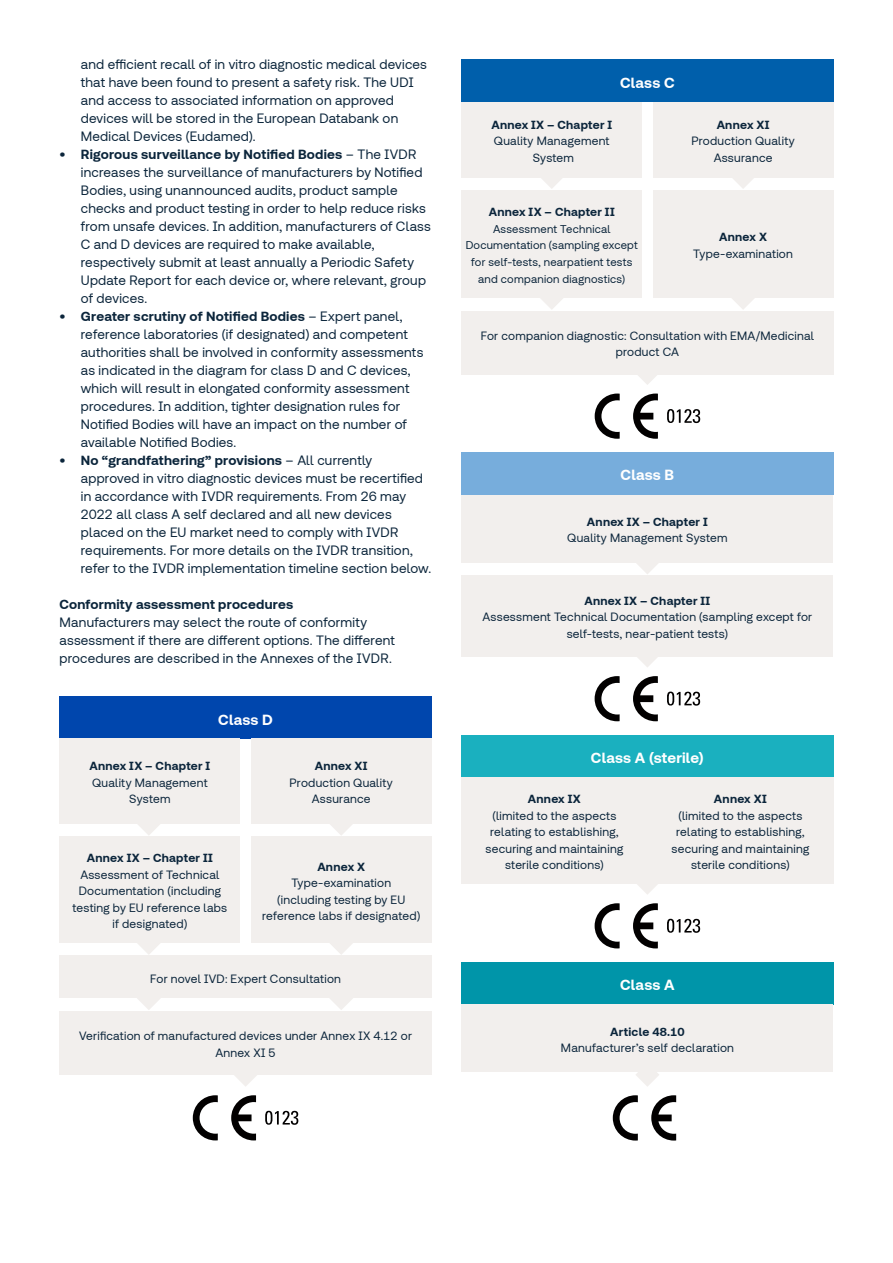
<style>
.page{position:relative;width:893px;height:1263px;background:#fff}
.page>*{position:absolute;margin:0;border:0;box-sizing:border-box;transform-origin:0 0}
.t1{font:700 15px "TUVSUD Pro";letter-spacing:.015em;color:#fff}
.t2{font:13.5px/18px "TUVSUD Pro";letter-spacing:.015em;color:#0b253b}
.t3{font:700 13.5px "TUVSUD Pro";letter-spacing:.015em;color:#0b253b}
.t4{font:12px/16.5px "TUVSUD Pro";letter-spacing:.02em;color:#0b253b;text-align:center}
.t5{font:700 12px "TUVSUD Pro";letter-spacing:.02em;color:#0b253b}
.t6{font:11.25px/16.5px "TUVSUD Pro";letter-spacing:.02em;color:#0b253b;text-align:center}
.s1{font-weight:700}
</style>
<div class="page">
<div style="left:60px;top:696px;width:372px;height:43px;background:#0046ad"></div>
<div style="left:60px;top:739px;width:180px;height:85px;background:#f2efed"></div>
<div style="left:251px;top:739px;width:181px;height:85px;background:#f2efed"></div>
<div style="left:60px;top:837px;width:180px;height:106px;background:#f2efed"></div>
<div style="left:251px;top:837px;width:181px;height:106px;background:#f2efed"></div>
<div style="left:60px;top:956px;width:372px;height:42px;background:#f2efed"></div>
<div style="left:60px;top:1011px;width:372px;height:64px;background:#f2efed"></div>
<svg style="left:231px;top:1095px;width:25px;height:45px"></svg>
<svg style="left:193px;top:1095px;width:25px;height:45px"></svg>
<svg style="left:265px;top:1111px;width:33px;height:14px"></svg>
<svg style="left:138px;top:824px;width:22px;height:11px"></svg>
<svg style="left:137px;top:943px;width:23px;height:12px"></svg>
<svg style="left:137px;top:998px;width:23px;height:12px"></svg>
<svg style="left:234px;top:1075px;width:23px;height:11px"></svg>
<svg style="left:330px;top:824px;width:22px;height:11px"></svg>
<svg style="left:330px;top:943px;width:23px;height:12px"></svg>
<svg style="left:330px;top:998px;width:23px;height:12px"></svg>
<div style="left:461px;top:60px;width:372px;height:42px;background:#005fab"></div>
<div style="left:461px;top:102px;width:181px;height:75px;background:#f2efed"></div>
<div style="left:653px;top:102px;width:180px;height:75px;background:#f2efed"></div>
<div style="left:461px;top:311px;width:372px;height:63px;background:#f2efed"></div>
<svg style="left:633px;top:394px;width:25px;height:45px"></svg>
<svg style="left:595px;top:394px;width:25px;height:45px"></svg>
<svg style="left:667px;top:409px;width:33px;height:14px"></svg>
<div style="left:461px;top:190px;width:181px;height:108px;background:#f2efed"></div>
<div style="left:653px;top:190px;width:180px;height:108px;background:#f2efed"></div>
<svg style="left:540px;top:177px;width:24px;height:12px"></svg>
<svg style="left:731px;top:177px;width:24px;height:12px"></svg>
<svg style="left:540px;top:298px;width:23px;height:12px"></svg>
<svg style="left:732px;top:298px;width:22px;height:11px"></svg>
<svg style="left:635px;top:374px;width:24px;height:11px"></svg>
<div style="left:461px;top:452px;width:372px;height:43px;background:#77addc"></div>
<div style="left:461px;top:495px;width:372px;height:67px;background:#f2efed"></div>
<div style="left:461px;top:575px;width:372px;height:81px;background:#f2efed"></div>
<svg style="left:633px;top:676px;width:25px;height:45px"></svg>
<svg style="left:595px;top:676px;width:25px;height:45px"></svg>
<svg style="left:667px;top:692px;width:33px;height:14px"></svg>
<svg style="left:635px;top:562px;width:24px;height:12px"></svg>
<svg style="left:635px;top:656px;width:24px;height:11px"></svg>
<div style="left:461px;top:735px;width:372px;height:42px;background:#1ab0bf"></div>
<div style="left:461px;top:777px;width:186px;height:106px;background:#f2efed"></div>
<div style="left:647px;top:777px;width:186px;height:106px;background:#f2efed"></div>
<svg style="left:633px;top:903px;width:25px;height:45px"></svg>
<svg style="left:595px;top:903px;width:25px;height:45px"></svg>
<svg style="left:667px;top:919px;width:33px;height:14px"></svg>
<svg style="left:635px;top:883px;width:24px;height:11px"></svg>
<div style="left:461px;top:962px;width:372px;height:42px;background:#0095a9"></div>
<div style="left:461px;top:1004px;width:372px;height:68px;background:#f2efed"></div>
<svg style="left:651px;top:1095px;width:25px;height:45px"></svg>
<svg style="left:613px;top:1095px;width:25px;height:45px"></svg>
<svg style="left:636px;top:1072px;width:23px;height:14px"></svg>
<p class="t2" style="left:81px;top:56px;width:348px">and efficient recall of in vitro diagnostic medical devices that have been found to present a safety risk. The UDI and access to associated information on approved devices will be stored in the European Databank on Medical Devices (Eudamed).</p>
<p class="t2" style="left:81px;top:146px;width:352px;text-indent:-21px"><span class="s1">• Rigorous surveillance by Notified Bodies</span> – The IVDR increases the surveillance of manufacturers by Notified Bodies, using unannounced audits, product sample checks and product testing in order to help reduce risks from unsafe devices. In addition, manufacturers of Class C and D devices are required to make available, respectively submit at least annually a Periodic Safety Update Report for each device or, where relevant, group of devices.</p>
<p class="t2" style="left:81px;top:308px;width:344px;text-indent:-21px"><span class="s1">• Greater scrutiny of Notified Bodies</span> – Expert panel, reference laboratories (if designated) and competent authorities shall be involved in conformity assessments as indicated in the diagram for class D and C devices, which will result in elongated conformity assessment procedures. In addition, tighter designation rules for Notified Bodies will have an impact on the number of available Notified Bodies.</p>
<p class="t2" style="left:81px;top:452px;width:352px;text-indent:-21px"><span class="s1">• No “grandfathering” provisions</span> – All currently approved in vitro diagnostic devices must be recertified in accordance with IVDR requirements. From 26 may 2022 all class A self declared and all new devices placed on the EU market need to comply with IVDR requirements. For more details on the IVDR transition, refer to the IVDR implementation timeline section below.</p>
<p class="t3" style="left:60px;top:597px;width:235px">Conformity assessment procedures</p>
<p class="t2" style="left:60px;top:614px;width:337px">Manufacturers may select the route of conformity assessment if there are different options. The different procedures are described in the Annexes of the IVDR.</p>
<p class="t1" style="left:218px;top:711px;width:56px">Class D</p>
<p class="t5" style="left:90px;top:759px;width:122px">Annex IX – Chapter I</p>
<p class="t4" style="left:92px;top:774px;width:117px">Quality Management<br>System</p>
<p class="t5" style="left:315px;top:759px;width:54px">Annex XI</p>
<p class="t4" style="left:290px;top:774px;width:105px">Production Quality<br>Assurance</p>
<p class="t5" style="left:87px;top:851px;width:127px">Annex IX – Chapter II</p>
<p class="t4" style="left:73px;top:866px;width:156px">Assessment of Technical<br>Documentation (including testing by EU reference labs if designated)</p>
<p class="t5" style="left:317px;top:860px;width:49px">Annex X</p>
<p class="t4" style="left:262px;top:875px;width:160px">Type-examination<br>(including testing by EU reference labs if designated)</p>
<p class="t4" style="left:150px;top:970px;width:192px">For novel IVD: Expert Consultation</p>
<p class="t4" style="left:79px;top:1028px;width:335px">Verification of manufactured devices under Annex IX 4.12 or<br>Annex XI 5</p>
<p class="t1" style="left:620px;top:74px;width:56px">Class C</p>
<p class="t5" style="left:491px;top:118px;width:122px">Annex IX – Chapter I</p>
<p class="t4" style="left:494px;top:133px;width:117px">Quality Management<br>System</p>
<p class="t5" style="left:717px;top:118px;width:54px">Annex XI</p>
<p class="t4" style="left:691px;top:133px;width:105px">Production Quality<br>Assurance</p>
<p class="t5" style="left:489px;top:205px;width:127px">Annex IX – Chapter II</p>
<p class="t6" style="left:466px;top:221px;width:174px">Assessment Technical<br>Documentation (sampling except for self-tests, nearpatient tests and companion diagnostics)</p>
<p class="t5" style="left:719px;top:230px;width:49px">Annex X</p>
<p class="t4" style="left:693px;top:245px;width:101px">Type-examination</p>
<p class="t4" style="left:481px;top:327px;width:335px">For companion diagnostic: Consultation with EMA/Medicinal product CA</p>
<p class="t1" style="left:621px;top:467px;width:55px">Class B</p>
<p class="t5" style="left:587px;top:515px;width:122px">Annex IX – Chapter I</p>
<p class="t4" style="left:567px;top:530px;width:162px">Quality Management System</p>
<p class="t5" style="left:584px;top:594px;width:127px">Annex IX – Chapter II</p>
<p class="t4" style="left:482px;top:609px;width:331px">Assessment Technical Documentation (sampling except for self-tests, near-patient tests)</p>
<p class="t1" style="left:591px;top:749px;width:114px">Class A (sterile)</p>
<p class="t5" style="left:528px;top:792px;width:54px">Annex IX</p>
<p class="t4" style="left:486px;top:807px;width:139px">(limited to the aspects relating to establishing, securing and maintaining sterile conditions)</p>
<p class="t5" style="left:714px;top:792px;width:54px">Annex XI</p>
<p class="t4" style="left:672px;top:807px;width:139px">(limited to the aspects relating to establishing, securing and maintaining sterile conditions)</p>
<p class="t1" style="left:620px;top:976px;width:56px">Class A</p>
<p class="t5" style="left:610px;top:1025px;width:76px">Article 48.10</p>
<p class="t4" style="left:561px;top:1040px;width:175px">Manufacturer’s self declaration</p>
</div>
